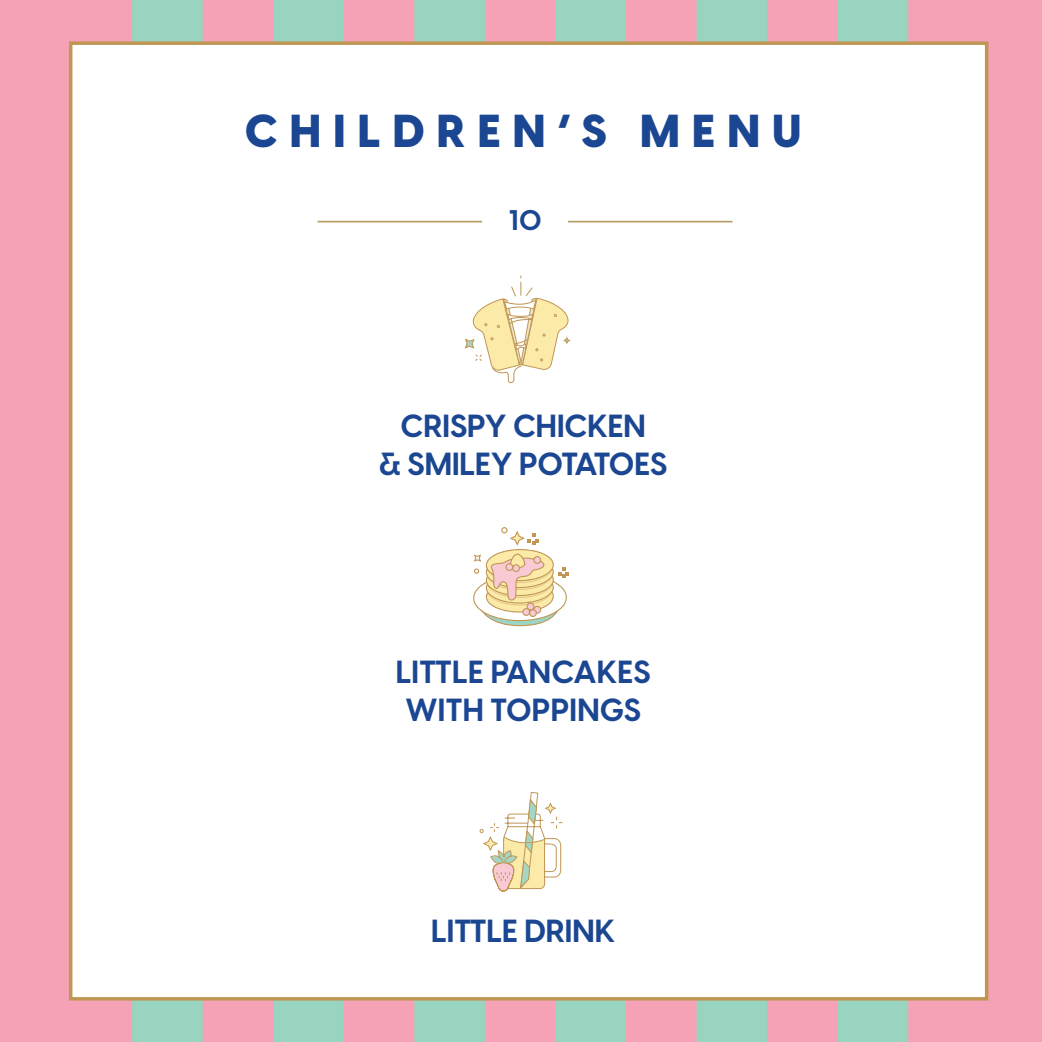
<style>
.page{position:relative;width:1042px;height:1042px;background:#fff}
.page>*{position:absolute;margin:0;border:0;box-sizing:border-box;transform-origin:0 0}
.t1{font:800 45.5px "Visby CF";letter-spacing:.27em;color:#1b4692}
.t2{font:700 31.5px "Visby CF";color:#1b4692}
.t3{font:700 28px "Visby CF";color:#1b4692}
</style>
<div class="page">
<div style="left:0;top:0;width:62px;height:1042px;background:#f6a2b6"></div>
<div style="left:62px;top:0;width:70px;height:1042px;background:#f6a2b6"></div>
<div style="left:132px;top:0;width:71px;height:1042px;background:#98d4c0"></div>
<div style="left:203px;top:0;width:70px;height:1042px;background:#f6a2b6"></div>
<div style="left:273px;top:0;width:71px;height:1042px;background:#98d4c0"></div>
<div style="left:344px;top:0;width:70px;height:1042px;background:#f6a2b6"></div>
<div style="left:414px;top:0;width:71px;height:1042px;background:#98d4c0"></div>
<div style="left:485px;top:0;width:70px;height:1042px;background:#f6a2b6"></div>
<div style="left:555px;top:0;width:71px;height:1042px;background:#98d4c0"></div>
<div style="left:626px;top:0;width:70px;height:1042px;background:#f6a2b6"></div>
<div style="left:696px;top:0;width:71px;height:1042px;background:#98d4c0"></div>
<div style="left:767px;top:0;width:70px;height:1042px;background:#f6a2b6"></div>
<div style="left:837px;top:0;width:71px;height:1042px;background:#98d4c0"></div>
<div style="left:908px;top:0;width:71px;height:1042px;background:#f6a2b6"></div>
<div style="left:979px;top:0;width:63px;height:1042px;background:#f6a2b6"></div>
<div style="left:69px;top:41px;width:919px;height:959px;background:#fff;border:4px solid #c09655"></div>
<hr style="left:317px;top:221px;width:415px;height:1px;background:#b69e6a">
<div style="left:482px;top:207px;width:86px;height:53px;background:#fff"></div>
<svg style="left:465px;top:275px;width:106px;height:108px"></svg>
<svg style="left:480px;top:792px;width:82px;height:100px"></svg>
<svg style="left:473px;top:527px;width:96px;height:99px"></svg>
<p class="t1" style="left:245px;top:101px;width:558px">CHILDREN’S MENU</p>
<p class="t3" style="left:508px;top:202px;width:35px">10</p>
<p class="t2" style="left:401px;top:406px;width:246px">CRISPY CHICKEN</p>
<p class="t2" style="left:379px;top:444px;width:290px">&amp; SMILEY POTATOES</p>
<p class="t2" style="left:396px;top:651px;width:256px">LITTLE PANCAKES</p>
<p class="t2" style="left:405px;top:689px;width:237px">WITH TOPPINGS</p>
<p class="t2" style="left:431px;top:910px;width:185px">LITTLE DRINK</p>
</div>
